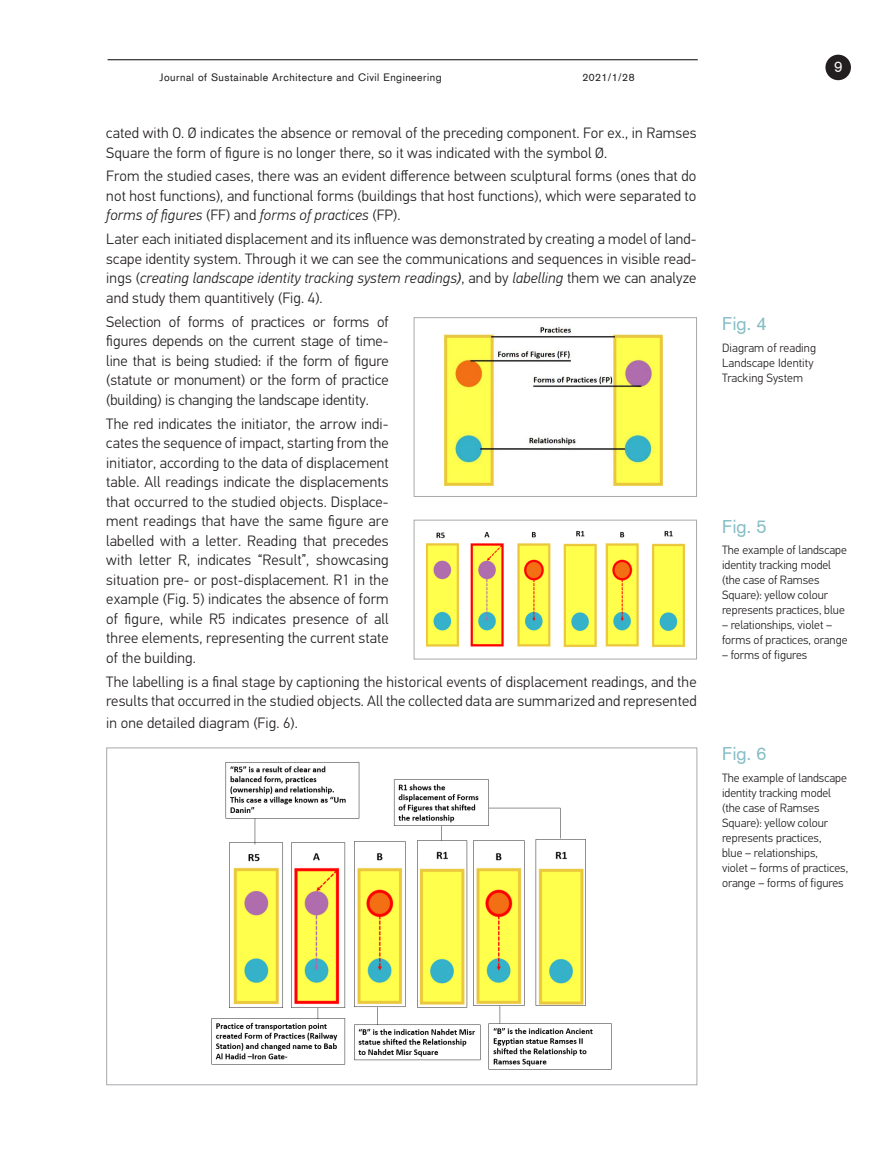
<style>
.page{position:relative;width:893px;height:1149px;background:#fff}
.page>*{position:absolute;margin:0;border:0;box-sizing:border-box;transform-origin:0 0}
.Fig_pav{font:18px "Akzidenz Grotesk";color:#85bdc5}
.pagrindinis{font:300 15px/19.5px "PF Din Text Pro";letter-spacing:.01em;color:#231f20;text-align:justify}
.t1{font:15px "Akzidenz Grotesk";color:#fff}
.t2{font:12.9px "Times New Roman";color:#000}
.FIG_tekstas{font:300 12px/15px "PF Din Text Pro";color:#231f20}
.t3{font:10.5px "Akzidenz Grotesk";letter-spacing:.05em;color:#231f20}
.s1{font-style:italic}
.s2{font-weight:400;font-style:italic}
</style>
<div class="page">
<hr style="left:108px;top:59px;width:590px;height:1px;background:#231f20">
<div style="left:825px;top:55px;width:26px;height:25px;background:#231f20;border-radius:50%"></div>
<img style="left:445px;top:327px;width:218px;height:158px">
<div style="left:414px;top:317px;width:283px;height:179px;border:1px solid #a8a9ad"></div>
<img style="left:426px;top:530px;width:260px;height:118px">
<div style="left:414px;top:519px;width:283px;height:140px;border:1px solid #a8a9ad"></div>
<img style="left:211px;top:762px;width:401px;height:308px">
<p class="t3" style="left:159px;top:70px;width:284px">Journal of Sustainable Architecture and Civil Engineering</p>
<p class="t3" style="left:582px;top:70px;width:54px">2021/1/28</p>
<p class="pagrindinis" style="left:106px;top:123px;width:592px">cated with O. Ø indicates the absence or removal of the preceding component. For ex., in Ramses<br>Square the form of figure is no longer there, so it was indicated with the symbol Ø.</p>
<p class="pagrindinis" style="left:106px;top:167px;width:592px">From the studied cases, there was an evident difference between sculptural forms (ones that do not host functions), and functional forms (buildings that host functions), which were separated to <span class="s1">forms of figures</span> (FF) and <span class="s1">forms of practices</span> (FP).</p>
<p class="pagrindinis" style="left:106px;top:229px;width:592px">Later each initiated displacement and its influence was demonstrated by creating a model of land&shy;scape identity system. Through it we can see the communications and sequences in visible read&shy;ings (<span class="s1">creating landscape identity tracking system readings</span><span class="s2">)</span>, and by <span class="s1">labelling</span> them we can analyze and study them quantitively (Fig. 4).</p>
<p class="pagrindinis" style="left:106px;top:312px;width:284px">Selection of forms of practices or forms of figures depends on the current stage of time&shy;line that is being studied: if the form of figure (statute or monument) or the form of practice (building) is changing the landscape identity.</p>
<p class="pagrindinis" style="left:106px;top:414px;width:284px">The red indicates the initiator, the arrow indi&shy;cates the sequence of impact, starting from the initiator, according to the data of displacement table. All readings indicate the displacements that occurred to the studied objects. Displace&shy;ment readings that have the same figure are labelled with a letter. Reading that precedes with letter R, indicates “Result”, showcasing situation pre- or post-displacement. R1 in the example (Fig. 5) indicates the absence of form of figure, while R5 indicates presence of all three elements, representing the current state of the building.</p>
<p class="pagrindinis" style="left:106px;top:671px;width:592px">The labelling is a final stage by captioning the historical events of displacement readings, and the results that occurred in the studied objects. All the collected data are summarized and represented</p>
<p class="pagrindinis" style="left:106px;top:713px;width:193px">in one detailed diagram (Fig. 6).</p>
<p class="t2" style="left:437px;top:671px;width:257px">represents practices, blue – relationships, violet –</p>
<p class="t1" style="left:834px;top:56px;width:10px">9</p>
<p class="Fig_pav" style="left:722px;top:312px;width:46px">Fig. 4</p>
<p class="FIG_tekstas" style="left:722px;top:340px;width:96px">Diagram of reading<br>Landscape Identity<br>Tracking System</p>
<p class="Fig_pav" style="left:722px;top:514px;width:46px">Fig. 5</p>
<p class="FIG_tekstas" style="left:722px;top:542px;width:126px">The example of landscape identity tracking model (the case of Ramses<br>Square): yellow colour represents practices, blue</p>
<p class="FIG_tekstas" style="left:722px;top:617px;width:127px">– relationships, violet – forms of practices, orange</p>
<p class="FIG_tekstas" style="left:722px;top:647px;width:87px">– forms of figures</p>
<p class="Fig_pav" style="left:722px;top:742px;width:46px">Fig. 6</p>
<p class="FIG_tekstas" style="left:722px;top:770px;width:128px">The example of landscape identity tracking model (the case of Ramses<br>Square): yellow colour represents practices,<br>blue – relationships,<br>violet – forms of practices, orange – forms of figures</p>
</div>
